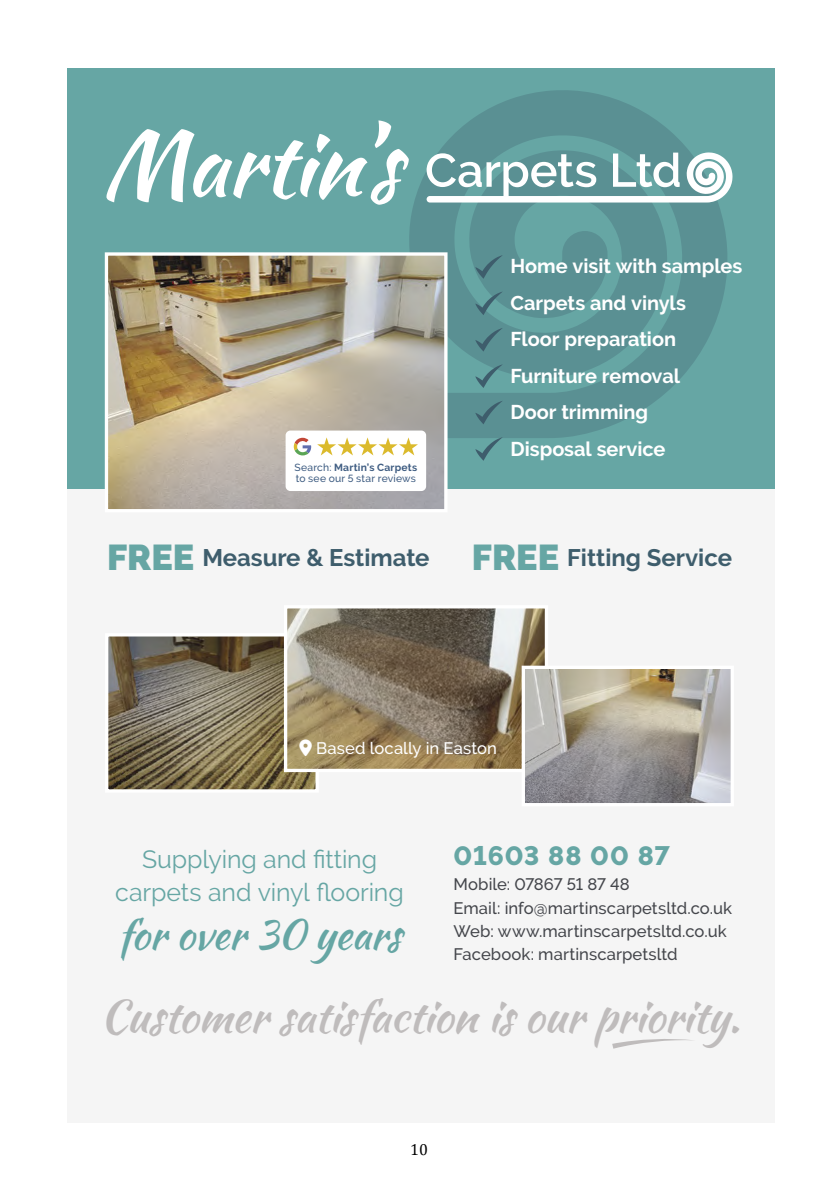
<style>
.page{position:relative;width:840px;height:1191px;background:#fff}
.page>*{position:absolute;margin:0;border:0;box-sizing:border-box;transform-origin:0 0}
.t1{font:44.8px "Kaushan Script";letter-spacing:-.005em;color:#bfbcbc}
.t2{font:41.4px "Kaushan Script";letter-spacing:-.005em;color:#66a6a4}
.t3{font:800 26.6px "Raleway";letter-spacing:.03em;color:#66a6a4}
.t4{font:24.8px/33.2px "Raleway";letter-spacing:-.005em;color:#66a6a4;text-align:center}
.t5{font:700 23.8px "Raleway";color:#3e5d6c}
.t6{font:700 20px/36.6px "Raleway";color:#fff}
.t7{font:500 16.6px/23.2px "Raleway";letter-spacing:.005em;color:#44464b}
.t8{font:500 16.6px "Raleway";letter-spacing:.005em;color:#fff}
.t9{font:16px "Cambria";color:#000}
.t10{font:500 10.2px/11.6px "Raleway";letter-spacing:.02em;color:#3f5d82}
.s1{font-weight:700}
.s2{font-weight:900;font-size:35.8px;color:#66a6a4}
</style>
<div class="page">
<div style="left:67px;top:68px;width:707px;height:1055px;background:#f5f5f5"></div>
<div style="left:67px;top:68px;width:707px;height:421px;background:#66a6a4"></div>
<svg style="left:409px;top:90px;width:318px;height:348px;fill:#5a9093"></svg>
<img style="left:109px;top:637px;width:205px;height:151px">
<div style="left:105px;top:633px;width:213px;height:159px;border:3px solid #fff"></div>
<img style="left:109px;top:256px;width:334px;height:252px">
<img style="left:288px;top:609px;width:256px;height:159px">
<svg style="left:106px;top:120px;width:626px;height:85px"></svg>
<svg style="left:475px;top:255px;width:27px;height:24px"></svg>
<svg style="left:475px;top:401px;width:27px;height:23px"></svg>
<svg style="left:475px;top:364px;width:27px;height:24px"></svg>
<svg style="left:475px;top:437px;width:27px;height:24px"></svg>
<svg style="left:475px;top:328px;width:27px;height:23px"></svg>
<svg style="left:475px;top:291px;width:27px;height:24px"></svg>
<div style="left:285px;top:430px;width:141px;height:61px;background:#fff;border-radius:5px"></div>
<svg style="left:293px;top:438px;width:18px;height:17px"></svg>
<svg style="left:317px;top:437px;width:100px;height:18px"></svg>
<div style="left:284px;top:605px;width:264px;height:167px;border:3px solid #fff"></div>
<img style="left:525px;top:669px;width:204px;height:133px">
<div style="left:521px;top:665px;width:212px;height:141px;border:3px solid #fff"></div>
<div style="left:105px;top:252px;width:342px;height:260px;border:3px solid #fff"></div>
<svg style="left:612px;top:1039px;width:81px;height:9px"></svg>
<svg style="left:299px;top:739px;width:13px;height:17px"></svg>
<p class="t10" style="left:294px;top:461px;width:124px">Search: <span class="s1">Martin’s Carpets </span>to see our 5 star reviews</p>
<p class="t6" style="left:510px;top:248px;width:233px">Home visit with samples<br>Carpets and vinyls<br>Floor preparation<br>Furniture removal<br>Door trimming<br>Disposal service</p>
<h3 class="t5" style="left:107px;top:544px;width:626px"><span class="s2">FREE</span> Measure &amp; Estimate <span class="s2">FREE</span> Fitting Service</h3>
<p class="t8" style="left:316px;top:738px;width:182px">Based locally in Easton</p>
<h3 class="t3" style="left:453px;top:841px;width:218px">01603 88 00 87</h3>
<p class="t7" style="left:453px;top:873px;width:280px">Mobile: 07867 51 87 48<br>Email: info@martinscarpetsltd.co.uk<br>Web: www.martinscarpetsltd.co.uk<br>Facebook: martinscarpetsltd</p>
<h3 class="t4" style="left:115px;top:842px;width:290px">Supplying and fitting carpets and vinyl flooring</h3>
<h2 class="t2" style="left:117px;top:904px;width:285px">for over 30 years</h2>
<h1 class="t1" style="left:100px;top:983px;width:641px">Customer satisfaction is our priority.</h1>
<p class="t9" style="left:410px;top:1139px;width:19px">10</p>
</div>
